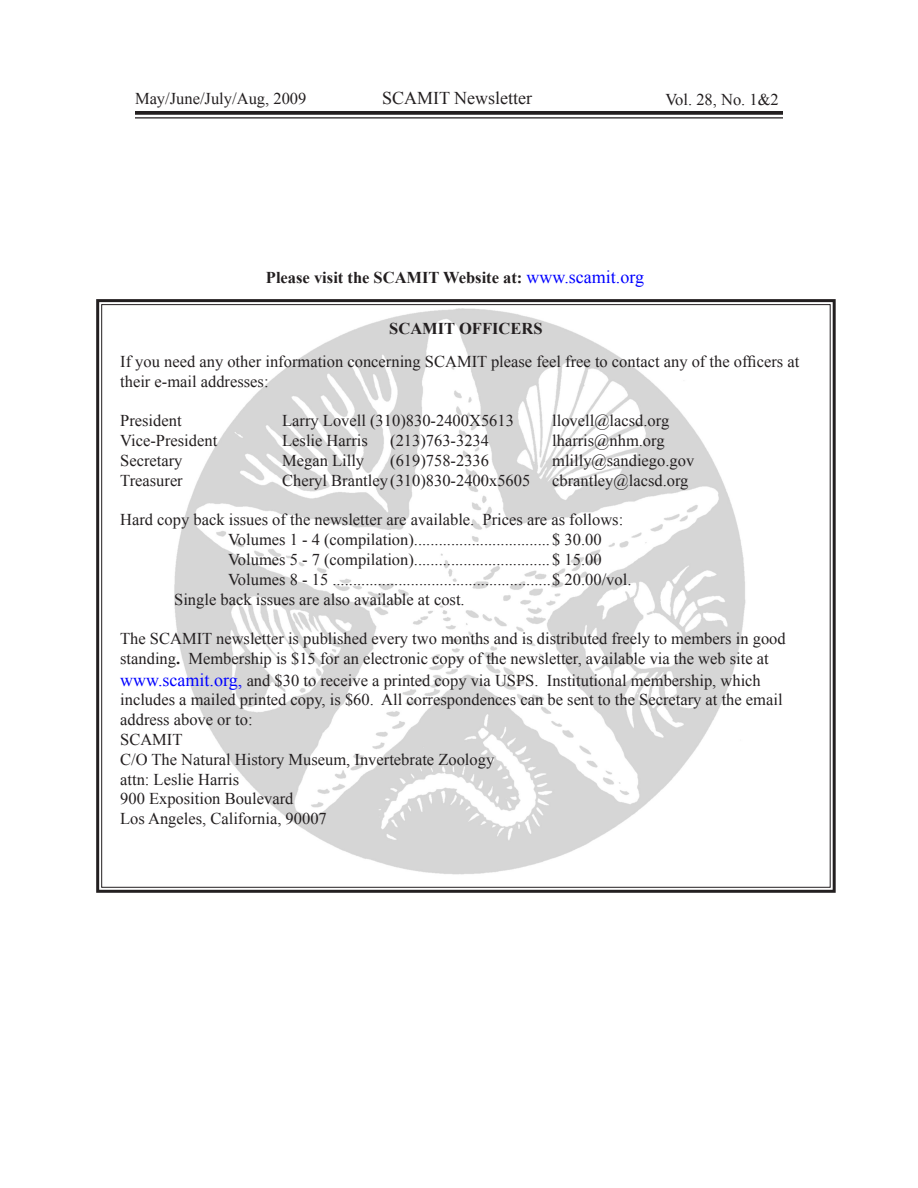
<style>
.page{position:relative;width:918px;height:1188px;background:#fff}
.page>*{position:absolute;margin:0;border:0;box-sizing:border-box;transform-origin:0 0}
.t1{font:18px "Times New Roman";color:#231f20}
.left_running_headers{font:16.5px/19.8px "Times New Roman";color:#231f20}
.Text_box_text{font:700 16.5px "Times New Roman";color:#231f20}
.Headings{font:700 16.5px "Times New Roman";color:#231f20}
.Right__running_heade{font:16.5px "Times New Roman";color:#231f20}
.s1{font-weight:400;font-size:18px;color:#00f}
.s2{font-weight:700}
.s3{font-size:18px;color:#00f}
</style>
<div class="page">
<svg style="left:135px;top:111px;width:648px;height:4px;background:#302c2d"></svg>
<hr style="left:135px;top:117px;width:648px;height:2px;background:#231f20">
<svg style="left:96px;top:299px;width:740px;height:594px"></svg>
<p class="left_running_headers" style="left:135px;top:89px;width:173px">May/June/July/Aug, 2009</p>
<p class="t1" style="left:382px;top:86px;width:152px">SCAMIT Newsletter</p>
<p class="Right__running_heade" style="left:666px;top:88px;width:115px">Vol. 28, No. 1&amp;2</p>
<p class="Text_box_text" style="left:266px;top:266px;width:380px">Please visit the SCAMIT Website at: <span class="s1">www.scamit.org</span></p>
<p class="Headings" style="left:389px;top:317px;width:155px">SCAMIT OFFICERS</p>
<p class="left_running_headers" style="left:120px;top:351px;width:681px">If you need any other information concerning SCAMIT please feel free to contact any of the officers at their e-mail addresses:</p>
<p class="left_running_headers" style="left:120px;top:411px;width:63px">President</p>
<p class="left_running_headers" style="left:282px;top:411px;width:233px">Larry Lovell (310)830-2400X5613</p>
<p class="left_running_headers" style="left:552px;top:411px;width:119px">llovell@lacsd.org</p>
<p class="left_running_headers" style="left:120px;top:431px;width:99px">Vice-President</p>
<p class="left_running_headers" style="left:282px;top:431px;width:87px">Leslie Harris</p>
<p class="left_running_headers" style="left:390px;top:431px;width:100px">(213)763-3234</p>
<p class="left_running_headers" style="left:552px;top:431px;width:114px">lharris@nhm.org</p>
<p class="left_running_headers" style="left:120px;top:450px;width:64px">Secretary</p>
<p class="left_running_headers" style="left:282px;top:450px;width:84px">Megan Lilly</p>
<p class="left_running_headers" style="left:390px;top:450px;width:100px">(619)758-2336</p>
<p class="left_running_headers" style="left:552px;top:450px;width:144px">mlilly@sandiego.gov</p>
<p class="left_running_headers" style="left:120px;top:470px;width:64px">Treasurer</p>
<p class="left_running_headers" style="left:282px;top:470px;width:250px">Cheryl Brantley (310)830-2400x5605</p>
<p class="left_running_headers" style="left:552px;top:470px;width:138px">cbrantley@lacsd.org</p>
<p class="left_running_headers" style="left:120px;top:510px;width:505px">Hard copy back issues of the newsletter are available. Prices are as follows:</p>
<p class="left_running_headers" style="left:228px;top:530px;width:375px">Volumes 1 - 4 (compilation)................................. $ 30.00</p>
<p class="left_running_headers" style="left:228px;top:549px;width:375px">Volumes 5 - 7 (compilation)................................. $ 15.00</p>
<p class="left_running_headers" style="left:228px;top:569px;width:405px">Volumes 8 - 15 .....................................................$ 20.00/vol.</p>
<p class="left_running_headers" style="left:174px;top:589px;width:292px">Single back issues are also available at cost.</p>
<p class="left_running_headers" style="left:120px;top:629px;width:667px">The SCAMIT newsletter is published every two months and is distributed freely to members in good standing<span class="s2">.</span> Membership is $15 for an electronic copy of the newsletter, available via the web site at</p>
<p class="left_running_headers" style="left:120px;top:670px;width:664px"><span class="s3">www.scamit.org,</span> and $30 to receive a printed copy via USPS. Institutional membership, which includes a mailed printed copy, is $60. All correspondences can be sent to the Secretary at the email address above or to:</p>
<p class="left_running_headers" style="left:120px;top:729px;width:64px">SCAMIT</p>
<p class="left_running_headers" style="left:120px;top:749px;width:376px">C/O The Natural History Museum, Invertebrate Zoology</p>
<p class="left_running_headers" style="left:120px;top:769px;width:121px">attn: Leslie Harris</p>
<p class="left_running_headers" style="left:120px;top:789px;width:175px">900 Exposition Boulevard</p>
<p class="left_running_headers" style="left:120px;top:809px;width:208px">Los Angeles, California, 90007</p>
</div>
